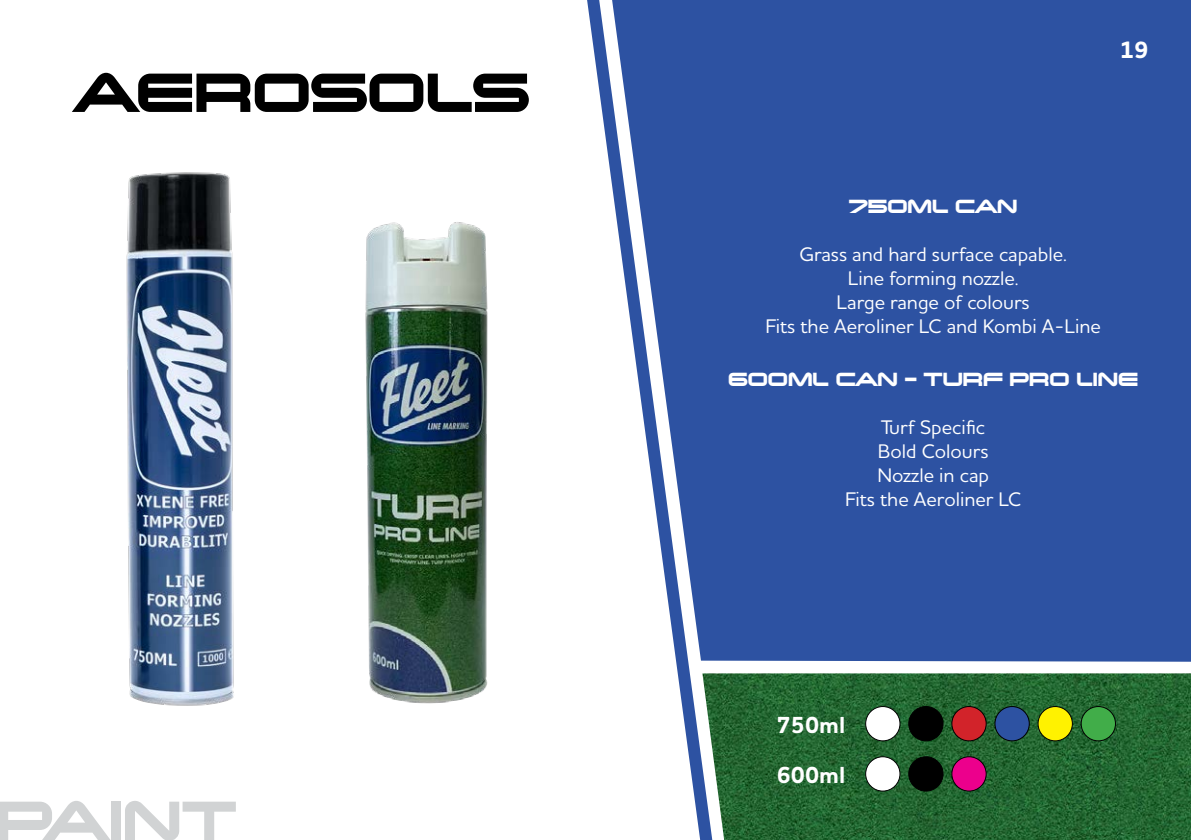
<style>
.page{position:relative;width:1191px;height:840px;background:#fff}
.page>*{position:absolute;margin:0;border:0;box-sizing:border-box;transform-origin:0 0}
.t1{font:700 69.4px "Changeling Neo";color:#000}
.t2{font:700 69.4px "Changeling Neo";color:#d1d3d4}
.t3{font:700 24px "Changeling Neo";color:#fff}
.t4{font:700 24px "Houschka Pro";color:#fff}
.t5{font:700 23.6px/50.2px "Houschka Pro";color:#fff}
.t6{font:500 20px/24px "Houschka Pro";color:#fff;text-align:center}
</style>
<div class="page">
<div style="left:724px;top:0;width:467px;height:661px;background:#2d52a2"></div>
<svg style="left:587px;top:0;width:137px;height:839px"></svg>
<img style="left:702px;top:673px;width:489px;height:166px">
<img style="left:126px;top:172px;width:108px;height:534px">
<img style="left:365px;top:222px;width:123px;height:482px">
<div style="left:865px;top:706px;width:35px;height:34px;background:#fff;border-radius:50%"></div>
<div style="left:865px;top:705px;width:35px;height:35px;border:1px solid #000;border-radius:50%"></div>
<div style="left:908px;top:706px;width:35px;height:34px;background:#000;border-radius:50%"></div>
<div style="left:908px;top:705px;width:35px;height:35px;border:1px solid #000;border-radius:50%"></div>
<div style="left:952px;top:706px;width:34px;height:34px;background:#d2232a;border-radius:50%"></div>
<div style="left:951px;top:705px;width:35px;height:35px;border:1px solid #000;border-radius:50%"></div>
<div style="left:995px;top:706px;width:34px;height:34px;background:#2d52a2;border-radius:50%"></div>
<div style="left:994px;top:705px;width:35px;height:35px;border:1px solid #000;border-radius:50%"></div>
<div style="left:1038px;top:706px;width:34px;height:34px;background:#fff200;border-radius:50%"></div>
<div style="left:1037px;top:705px;width:35px;height:35px;border:1px solid #000;border-radius:50%"></div>
<div style="left:1081px;top:706px;width:34px;height:34px;background:#41ad49;border-radius:50%"></div>
<div style="left:1080px;top:705px;width:35px;height:35px;border:1px solid #000;border-radius:50%"></div>
<div style="left:865px;top:756px;width:35px;height:34px;background:#fff;border-radius:50%"></div>
<div style="left:865px;top:755px;width:35px;height:36px;border:1px solid #000;border-radius:50%"></div>
<div style="left:908px;top:756px;width:35px;height:34px;background:#000;border-radius:50%"></div>
<div style="left:908px;top:755px;width:35px;height:36px;border:1px solid #000;border-radius:50%"></div>
<div style="left:952px;top:756px;width:34px;height:34px;background:#ec008c;border-radius:50%"></div>
<div style="left:951px;top:755px;width:35px;height:36px;border:1px solid #000;border-radius:50%"></div>
<h1 class="t1" style="left:74px;top:47px;width:457px">AEROSOLS</h1>
<h1 class="t2" style="left:-4px;top:774px;width:242px">PAINT</h1>
<p class="t4" style="left:1119px;top:34px;width:30px">19</p>
<p class="t3" style="left:849px;top:190px;width:170px">750ML CAN</p>
<p class="t6" style="left:765px;top:241px;width:337px">Grass and hard surface capable.<br>Line forming nozzle.<br>Large range of colours<br>Fits the Aeroliner LC and Kombi A-Line</p>
<p class="t3" style="left:728px;top:363px;width:411px">600ML CAN - TURF PRO LINE</p>
<p class="t6" style="left:845px;top:414px;width:178px">Turf Specific<br>Bold Colours<br>Nozzle in cap<br>Fits the Aeroliner LC</p>
<p class="t5" style="left:776px;top:699px;width:70px">750ml<br>600ml</p>
</div>
